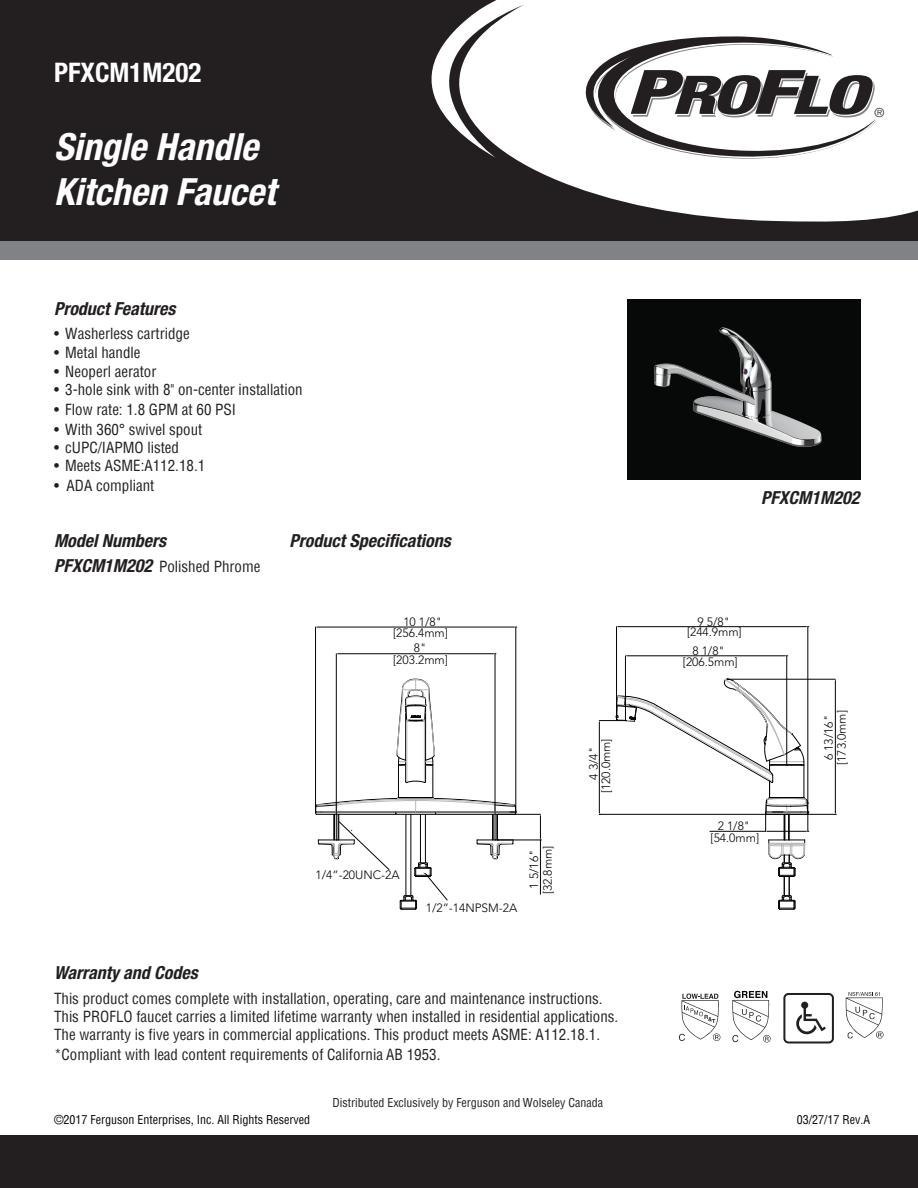
<style>
.page{position:relative;width:918px;height:1188px;background:#fff}
.page>*{position:absolute;margin:0;border:0;box-sizing:border-box;transform-origin:0 0}
.t1{font:italic 700 condensed 37.5px/45px "Helvetica Neue";color:#fff}
.t2{font:700 condensed 27px "Helvetica Neue";color:#fff}
.t3{font:italic 700 condensed 18px "Helvetica Neue";color:#231f20}
.t4{font:condensed 15px/18px "Helvetica Neue";color:#231f20}
.t5{font:condensed 15px "Helvetica Neue";color:#211e1e}
.t6{font:300 12.45px "Helvetica";color:#231f20}
.t7{font:300 12px/11.7px "Avenir";color:#030303;text-align:center}
.t8{font:condensed 12px "Helvetica Neue";color:#050504}
.t9{font:condensed 12px "Helvetica Neue";color:#231f20}
.s1{color:#231f20}
.s2{font-weight:700;font-style:italic;font-size:18px}
</style>
<div class="page">
<div style="left:627px;top:300px;width:234px;height:180px;background:#070908"></div>
<svg style="left:0;top:0;width:918px;height:241px;fill:#231f20"></svg>
<div style="left:0;top:1135px;width:918px;height:53px;background:#231f20"></div>
<svg style="left:571px;top:30px;width:307px;height:129px"></svg>
<svg style="left:679px;top:994px;width:41px;height:47px"></svg>
<svg style="left:846px;top:992px;width:38px;height:47px"></svg>
<svg style="left:783px;top:993px;width:51px;height:50px"></svg>
<svg style="left:732px;top:991px;width:39px;height:51px"></svg>
<div style="left:0;top:242px;width:918px;height:18px;background:#808285"></div>
<hr style="left:398px;top:765px;width:1px;height:33px;background:#030303">
<hr style="left:405px;top:706px;width:1px;height:76px;background:#030303">
<hr style="left:407px;top:721px;width:1px;height:61px;background:#b7b8ba">
<hr style="left:424px;top:721px;width:1px;height:61px;background:#b7b8ba">
<hr style="left:425px;top:706px;width:1px;height:76px;background:#030303">
<hr style="left:433px;top:765px;width:1px;height:33px;background:#030303">
<svg style="left:405px;top:781px;width:21px;height:2px"></svg>
<svg style="left:397px;top:679px;width:38px;height:88px"></svg>
<hr style="left:315px;top:627px;width:1px;height:185px;background:#030303">
<hr style="left:516px;top:627px;width:1px;height:185px;background:#030303">
<hr style="left:317px;top:627px;width:197px;height:1px;background:#030303">
<hr style="left:336px;top:654px;width:1px;height:186px;background:#030303">
<hr style="left:495px;top:654px;width:1px;height:186px;background:#030303">
<hr style="left:338px;top:653px;width:155px;height:1px;background:#030303">
<hr style="left:727px;top:679px;width:108px;height:1px;background:#030303">
<hr style="left:787px;top:814px;width:48px;height:1px;background:#030303">
<hr style="left:835px;top:681px;width:1px;height:132px;background:#030303">
<hr style="left:625px;top:656px;width:1px;height:65px;background:#030303">
<hr style="left:786px;top:656px;width:1px;height:109px;background:#030303">
<hr style="left:627px;top:656px;width:158px;height:1px;background:#030303">
<hr style="left:616px;top:627px;width:1px;height:92px;background:#030303">
<hr style="left:808px;top:627px;width:1px;height:185px;background:#030303">
<hr style="left:618px;top:626px;width:188px;height:1px;background:#030303">
<svg style="left:599px;top:679px;width:210px;height:231px"></svg>
<hr style="left:497px;top:814px;width:43px;height:1px;background:#030303">
<hr style="left:497px;top:840px;width:43px;height:1px;background:#030303">
<hr style="left:540px;top:840px;width:1px;height:54px;background:#030303">
<svg style="left:315px;top:797px;width:202px;height:113px"></svg>
<svg style="left:540px;top:814px;width:1px;height:26px"></svg>
<img style="left:654px;top:327px;width:168px;height:120px">
<h2 class="t2" style="left:54px;top:57px;width:149px">PFXCM1M202</h2>
<h1 class="t1" style="left:54px;top:124px;width:223px">Single Handle<br>Kitchen Faucet</h1>
<p class="t3" style="left:54px;top:297px;width:123px">Product Features</p>
<p class="t4" style="left:54px;top:325px;width:137px">• Washerless cartridge</p>
<p class="t4" style="left:54px;top:343px;width:88px">• Metal handle</p>
<p class="t4" style="left:54px;top:362px;width:104px">• Neoperl aerator</p>
<p class="t5" style="left:54px;top:380px;width:250px"><span class="s1">•</span> 3-hole sink with 8" on-center installation</p>
<p class="t5" style="left:54px;top:400px;width:184px"><span class="s1">•</span> Flow rate: 1.8 GPM at 60 PSI</p>
<p class="t5" style="left:54px;top:420px;width:150px"><span class="s1">•</span> With 360° swivel spout</p>
<p class="t5" style="left:54px;top:438px;width:127px"><span class="s1">•</span> cUPC/IAPMO listed</p>
<p class="t5" style="left:54px;top:456px;width:153px"><span class="s1">•</span> Meets ASME:A112.18.1</p>
<p class="t5" style="left:54px;top:476px;width:102px">• ADA compliant</p>
<p class="t3" style="left:54px;top:530px;width:114px">Model Numbers</p>
<p class="t4" style="left:54px;top:557px;width:208px"><span class="s2">PFXCM1M202</span> Polished Phrome</p>
<p class="t3" style="left:290px;top:530px;width:163px">Product Specifications</p>
<p class="t7" style="left:393px;top:616px;width:56px">10 1/8" [256.4mm]</p>
<p class="t7" style="left:393px;top:642px;width:56px">8" [203.2mm]</p>
<p class="t7" style="left:316px;top:869px;width:86px">1/4”-20UNC-2A</p>
<p class="t7" style="left:426px;top:902px;width:93px">1/2”-14NPSM-2A</p>
<p class="t7" style="left:527px;top:894px;width:50px;line-height:13.6px;rotate:-90deg">1 5/16" [32.8mm]</p>
<p class="t7" style="left:587px;top:793px;width:56px;line-height:12.5px;rotate:-90deg">4 3/4" [120.0mm]</p>
<p class="t3" style="left:54px;top:962px;width:145px">Warranty and Codes</p>
<p class="t4" style="left:54px;top:989px;width:566px">This product comes complete with installation, operating, care and maintenance instructions.<br>This PROFLO faucet carries a limited lifetime warranty when installed in residential applications.<br>The warranty is five years in commercial applications. This product meets ASME: A112.18.1.</p>
<p class="t4" style="left:54px;top:1045px;width:388px">*Compliant with lead content requirements of California AB 1953.</p>
<p class="t9" style="left:332px;top:1095px;width:272px">Distributed Exclusively by Ferguson and Wolseley Canada</p>
<p class="t6" style="left:875px;top:104px;width:11px">®</p>
<p class="t3" style="left:761px;top:486px;width:100px">PFXCM1M202</p>
<p class="t7" style="left:687px;top:616px;width:56px;line-height:10.5px">9 5/8" [244.9mm]</p>
<p class="t7" style="left:683px;top:645px;width:56px;line-height:11.2px">8 1/8" [206.5mm]</p>
<p class="t7" style="left:822px;top:765px;width:56px;line-height:12.8px;rotate:-90deg">6 13/16" [173.0mm]</p>
<p class="t7" style="left:711px;top:820px;width:50px">2 1/8" [54.0mm]</p>
<p class="t8" style="left:54px;top:1112px;width:258px">©2017 Ferguson Enterprises, Inc. All Rights Reserved</p>
<p class="t8" style="left:797px;top:1112px;width:75px">03/27/17 Rev.A</p>
</div>
